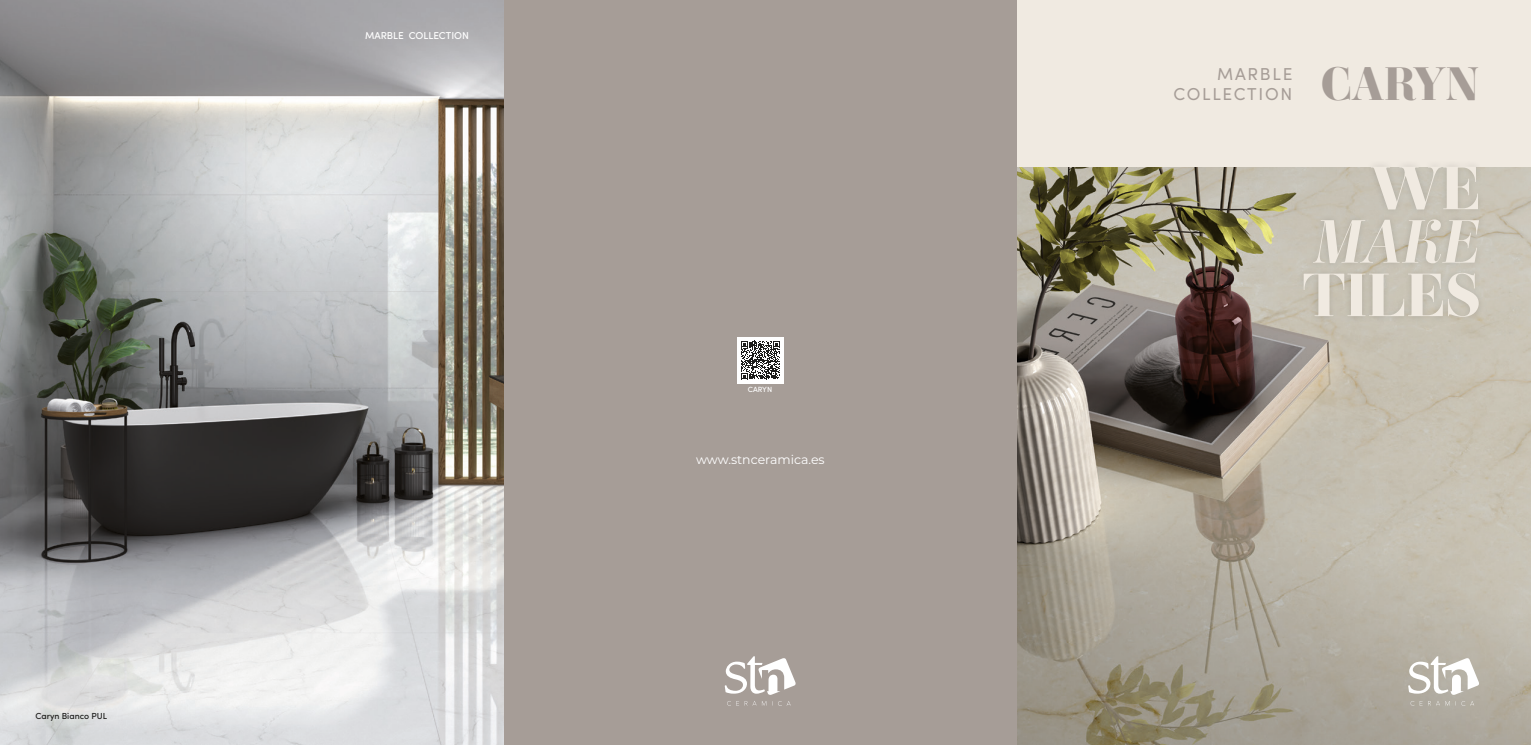
<style>
.page{position:relative;width:1531px;height:745px;background:#fff}
.page>*{position:absolute;margin:0;border:0;box-sizing:border-box;transform-origin:0 0}
.t1{font:800 46.25px "Ambroise Std";letter-spacing:-.005em;color:#a69d97}
.t2{font:17.25px "Sofia Pro";letter-spacing:.1em;color:#a69d97}
.TEXTO_BASE{font:12.5px "Montserrat";color:#fff}
.t3{font:500 10px "Sofia Pro";color:#fff}
.t4{font:500 8.75px "Sofia Pro";color:#1d1d1b}
.t5{font:500 7.5px "Sofia Pro";color:#fff}
</style>
<div class="page">
<div style="left:503px;top:0;width:514px;height:744px;background:#a69d97"></div>
<img style="left:1017px;top:167px;width:514px;height:577px">
<div style="left:1017px;top:0;width:514px;height:167px;background:#f0eae1"></div>
<img style="left:0;top:0;width:503px;height:744px">
<svg style="left:725px;top:656px;width:71px;height:38px"></svg>
<svg style="left:727px;top:701px;width:12px;height:4px"></svg>
<svg style="left:745px;top:701px;width:11px;height:4px"></svg>
<svg style="left:772px;top:701px;width:19px;height:4px"></svg>
<div style="left:737px;top:337px;width:46px;height:46px;background:#fff"></div>
<svg style="left:741px;top:340px;width:39px;height:39px"></svg>
<svg style="left:1408px;top:656px;width:71px;height:38px"></svg>
<svg style="left:1410px;top:700px;width:12px;height:5px"></svg>
<svg style="left:1428px;top:700px;width:46px;height:5px"></svg>
<div style="left:1297px;top:160px;width:188px;height:163px;background:#1d1d1b;opacity:.15"></div>
<svg style="left:1303px;top:273px;width:175px;height:43px"></svg>
<svg style="left:1313px;top:219px;width:166px;height:44px"></svg>
<svg style="left:1371px;top:167px;width:107px;height:42px"></svg>
<p class="t4" style="left:35px;top:708px;width:73px">Caryn Bianco PUL</p>
<p class="t3" style="left:365px;top:28px;width:105px">MARBLE COLLECTION</p>
<p class="t5" style="left:748px;top:384px;width:26px">CARYN</p>
<p class="TEXTO_BASE" style="left:696px;top:451px;width:130px">www.stnceramica.es</p>
<p class="t2" style="left:1217px;top:61px;width:77px">MARBLE</p>
<p class="t2" style="left:1173px;top:81px;width:121px">COLLECTION</p>
<p class="t1" style="left:1321px;top:54px;width:159px">CARYN</p>
</div>
